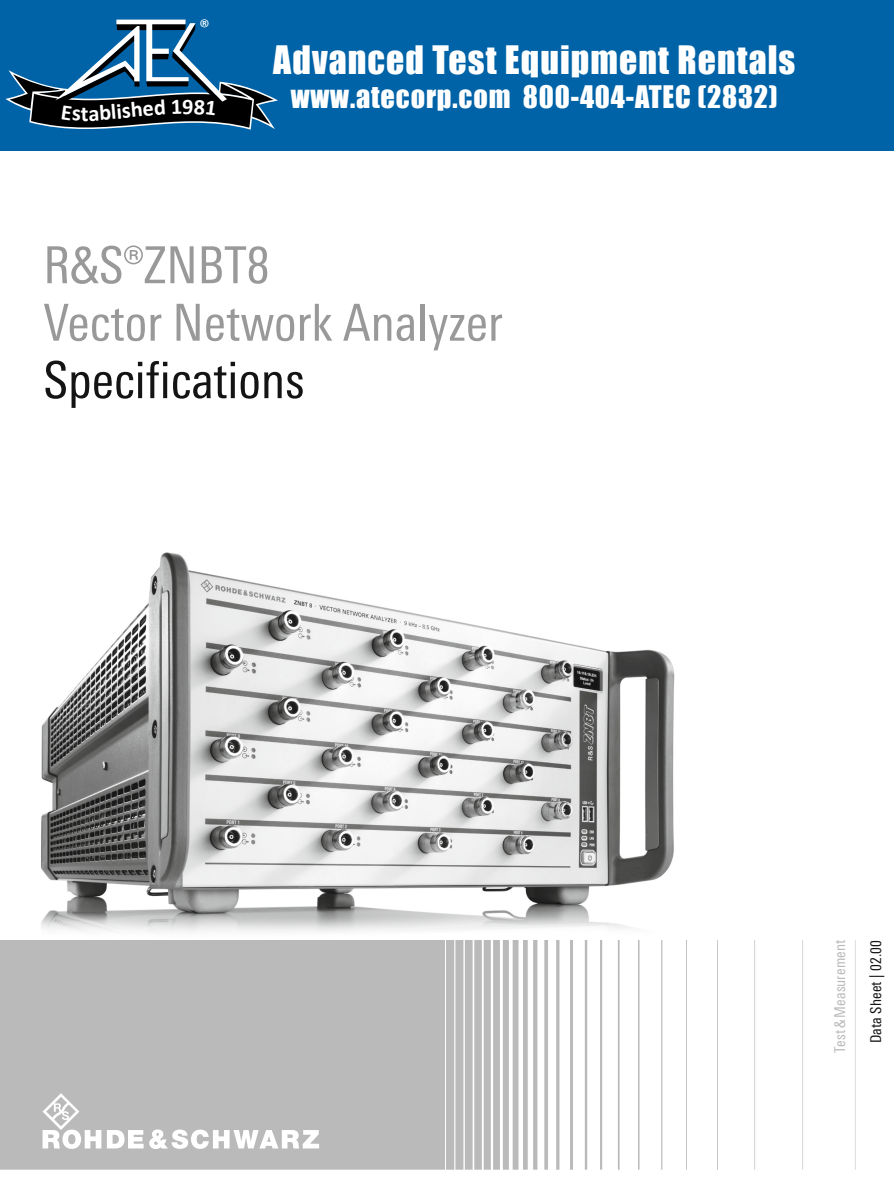
<style>
.page{position:relative;width:894px;height:1191px;background:#fff}
.page>*{position:absolute;margin:0;border:0;box-sizing:border-box;transform-origin:0 0}
.t1{font:51px/57.4px "Linotype Univers 420 Cn";color:#999}
.t2{font:51px "Linotype Univers 420 Cn";color:#131413}
.t3{font:36px "Impact";letter-spacing:.03em;color:#fff}
.t4{font:28.5px "Impact";letter-spacing:.03em;color:#fff}
.t5{font:700 22.2px "Calibri";color:#fff}
.t6{font:21.3px "Calibri";color:#fff}
.t7{font:15px "Linotype Univers 420 Cn";letter-spacing:.005em;color:#bababb}
.t8{font:15px "Linotype Univers 420 Cn";letter-spacing:.01em;color:#131413}
</style>
<div class="page">
<img style="left:41px;top:552px;width:634px;height:380px">
<svg style="left:0;top:940px;width:803px;height:229px;fill:#bababb"></svg>
<svg style="left:107px;top:1129px;width:36px;height:19px"></svg>
<svg style="left:42px;top:1092px;width:59px;height:56px"></svg>
<svg style="left:149px;top:1129px;width:170px;height:19px"></svg>
<div style="left:0;top:0;width:893px;height:150px;background:#0063a7"></div>
<svg style="left:5px;top:20px;width:273px;height:110px"></svg>
<p class="t6" style="left:199px;top:14px;width:12px">®</p>
<p class="t5" style="left:81px;top:99px;width:9px">t</p>
<p class="t5" style="left:110px;top:98px;width:44px;rotate:-5deg">lishe</p>
<p class="t5" style="left:182px;top:92px;width:13px">9</p>
<p class="t3" style="left:273px;top:32px;width:523px">Advanced Test Equipment Rentals</p>
<p class="t4" style="left:291px;top:75px;width:488px">www.atecorp.com 800-404-ATEC (2832)</p>
<h1 class="t1" style="left:43px;top:236px;width:461px">R&amp;S®ZNBT8<br>Vector Network Analyzer</h1>
<h1 class="t2" style="left:43px;top:350px;width:263px">Specifications</h1>
<p class="t7" style="left:830px;top:1052px;width:114px;rotate:-90deg">Test &amp; Measurement</p>
<p class="t8" style="left:866px;top:1043px;width:105px;rotate:-90deg">Data Sheet | 02.00</p>
</div>
